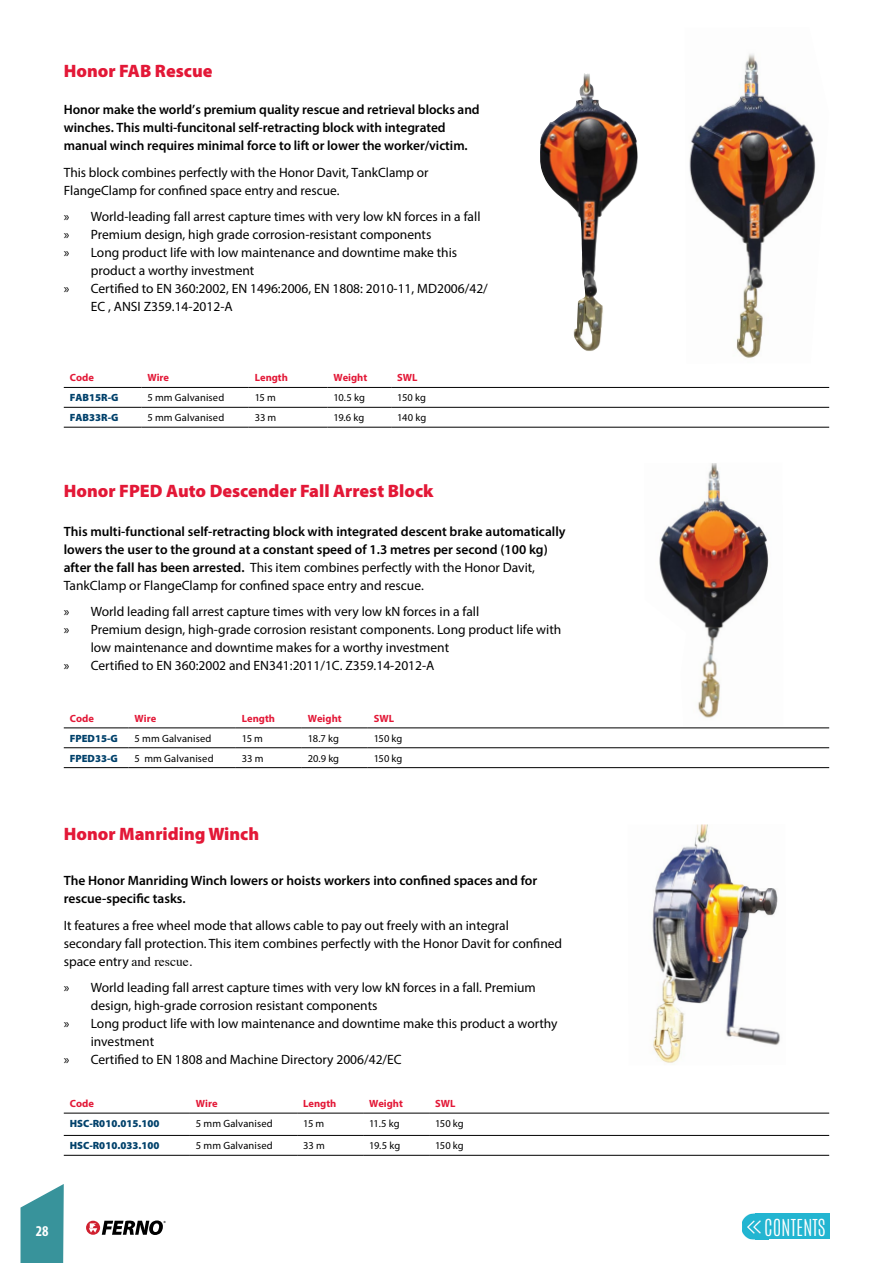
<style>
.page{position:relative;width:893px;height:1263px;background:#fff}
.page>*{position:absolute;margin:0;border:0;box-sizing:border-box;transform-origin:0 0}
.t1{font:100 19.8px "Antonio";color:#fff}
.t2{font:900 18px "Myriad Pro";color:#e31837}
.t3{font:700 condensed 15px "Myriad Pro";color:#fff}
.t4{font:13.5px/18px "Myriad Pro";color:#000}
.t5{font:600 13.5px/18px "Myriad Pro";color:#000}
.t6{font:10.5px "Myriad Pro";letter-spacing:.01em;color:#000}
.t7{font:700 10.5px "Myriad Pro";color:#e31837}
.t8{font:900 10.5px "Myriad Pro";color:#00416b}
.s1{font-weight:400}
.s2{font-family:"Times"}
</style>
<div class="page">
<div style="left:86px;top:1221px;width:14px;height:14px;background:#d0202f;border-radius:50%"></div>
<svg style="left:89px;top:1220px;width:77px;height:15px"></svg>
<svg style="left:21px;top:1184px;width:43px;height:79px;background:#57a4aa"></svg>
<div style="left:755px;top:1213px;width:75px;height:26px;background:#23b5d1"></div>
<img style="left:742px;top:1213px;width:13px;height:26px">
<img style="left:755px;top:1220px;width:6px;height:14px">
<img style="left:659px;top:463px;width:110px;height:255px">
<hr style="left:64px;top:728px;width:65px;height:1px;background:#000">
<hr style="left:129px;top:728px;width:107px;height:1px;background:#000">
<hr style="left:236px;top:728px;width:66px;height:1px;background:#000">
<hr style="left:302px;top:728px;width:66px;height:1px;background:#000">
<hr style="left:368px;top:728px;width:461px;height:1px;background:#000">
<hr style="left:64px;top:747px;width:65px;height:1px;background:#000">
<hr style="left:129px;top:747px;width:107px;height:1px;background:#000">
<hr style="left:236px;top:747px;width:66px;height:1px;background:#000">
<hr style="left:302px;top:747px;width:66px;height:1px;background:#000">
<hr style="left:368px;top:747px;width:461px;height:1px;background:#000">
<hr style="left:64px;top:767px;width:65px;height:1px;background:#000">
<hr style="left:129px;top:767px;width:107px;height:1px;background:#000">
<hr style="left:236px;top:767px;width:66px;height:1px;background:#000">
<hr style="left:302px;top:767px;width:66px;height:1px;background:#000">
<hr style="left:368px;top:767px;width:461px;height:1px;background:#000">
<hr style="left:64px;top:1113px;width:126px;height:1px;background:#000">
<hr style="left:190px;top:1113px;width:107px;height:1px;background:#000">
<hr style="left:297px;top:1113px;width:66px;height:1px;background:#000">
<hr style="left:363px;top:1113px;width:66px;height:1px;background:#000">
<hr style="left:429px;top:1113px;width:400px;height:1px;background:#000">
<hr style="left:64px;top:1135px;width:126px;height:1px;background:#000">
<hr style="left:190px;top:1135px;width:107px;height:1px;background:#000">
<hr style="left:297px;top:1135px;width:66px;height:1px;background:#000">
<hr style="left:363px;top:1135px;width:66px;height:1px;background:#000">
<hr style="left:429px;top:1135px;width:400px;height:1px;background:#000">
<hr style="left:64px;top:1155px;width:126px;height:1px;background:#000">
<hr style="left:190px;top:1155px;width:107px;height:1px;background:#000">
<hr style="left:297px;top:1155px;width:66px;height:1px;background:#000">
<hr style="left:363px;top:1155px;width:66px;height:1px;background:#000">
<hr style="left:429px;top:1155px;width:400px;height:1px;background:#000">
<img style="left:689px;top:54px;width:127px;height:304px">
<img style="left:540px;top:73px;width:98px;height:278px">
<hr style="left:64px;top:387px;width:77px;height:1px;background:#000">
<hr style="left:141px;top:387px;width:108px;height:1px;background:#000">
<hr style="left:249px;top:387px;width:78px;height:1px;background:#000">
<hr style="left:327px;top:387px;width:64px;height:1px;background:#000">
<hr style="left:391px;top:387px;width:438px;height:1px;background:#000">
<hr style="left:64px;top:407px;width:77px;height:1px;background:#000">
<hr style="left:141px;top:407px;width:108px;height:1px;background:#000">
<hr style="left:249px;top:407px;width:78px;height:1px;background:#000">
<hr style="left:327px;top:407px;width:64px;height:1px;background:#000">
<hr style="left:391px;top:407px;width:438px;height:1px;background:#000">
<hr style="left:64px;top:427px;width:77px;height:1px;background:#000">
<hr style="left:141px;top:427px;width:108px;height:1px;background:#000">
<hr style="left:249px;top:427px;width:78px;height:1px;background:#000">
<hr style="left:327px;top:427px;width:64px;height:1px;background:#000">
<hr style="left:391px;top:427px;width:438px;height:1px;background:#000">
<img style="left:652px;top:824px;width:128px;height:239px">
<h2 class="t2" style="left:64px;top:59px;width:150px">Honor FAB Rescue</h2>
<p class="t5" style="left:64px;top:100px;width:417px">Honor make the world’s premium quality rescue and retrieval blocks and winches. This multi-funcitonal self-retracting block with integrated manual winch requires minimal force to lift or lower the worker/victim.</p>
<p class="t4" style="left:64px;top:163px;width:366px">This block combines perfectly with the Honor Davit, TankClamp or<br>FlangeClamp for confined space entry and rescue.</p>
<p class="t4" style="left:64px;top:208px;width:418px">» World-leading fall arrest capture times with very low kN forces in a fall</p>
<p class="t4" style="left:64px;top:226px;width:369px">» Premium design, high grade corrosion-resistant components</p>
<p class="t4" style="left:64px;top:243px;width:395px">» Long product life with low maintenance and downtime make this</p>
<p class="t4" style="left:91px;top:261px;width:165px">product a worthy investment</p>
<p class="t4" style="left:64px;top:279px;width:426px">» Certified to EN 360:2002, EN 1496:2006, EN 1808: 2010-11, MD2006/42/</p>
<p class="t4" style="left:91px;top:297px;width:143px">EC , ANSI Z359.14-2012-A</p>
<p class="t7" style="left:70px;top:371px;width:26px">Code</p>
<p class="t7" style="left:147px;top:371px;width:23px">Wire</p>
<p class="t7" style="left:255px;top:371px;width:35px">Length</p>
<p class="t7" style="left:333px;top:371px;width:35px">Weight</p>
<p class="t7" style="left:397px;top:371px;width:22px">SWL</p>
<p class="t8" style="left:70px;top:391px;width:50px">FAB15R-G</p>
<p class="t6" style="left:147px;top:391px;width:78px">5 mm Galvanised</p>
<p class="t6" style="left:255px;top:391px;width:23px">15 m</p>
<p class="t6" style="left:333px;top:391px;width:33px">10.5 kg</p>
<p class="t6" style="left:397px;top:391px;width:30px">150 kg</p>
<p class="t8" style="left:70px;top:411px;width:50px">FAB33R-G</p>
<p class="t6" style="left:147px;top:411px;width:78px">5 mm Galvanised</p>
<p class="t6" style="left:255px;top:411px;width:23px">33 m</p>
<p class="t6" style="left:333px;top:411px;width:32px">19.6 kg</p>
<p class="t6" style="left:397px;top:411px;width:31px">140 kg</p>
<h2 class="t2" style="left:64px;top:479px;width:371px">Honor FPED Auto Descender Fall Arrest Block</h2>
<p class="t5" style="left:64px;top:522px;width:503px">This multi-functional self-retracting block with integrated descent brake automatically lowers the user to the ground at a constant speed of 1.3 metres per second (100 kg) after the fall has been arrested. <span class="s1">This item combines perfectly with the Honor Davit, TankClamp or FlangeClamp for confined space entry and rescue.</span></p>
<p class="t4" style="left:64px;top:602px;width:417px">» World leading fall arrest capture times with very low kN forces in a fall</p>
<p class="t4" style="left:64px;top:620px;width:499px">» Premium design, high-grade corrosion resistant components. Long product life with</p>
<p class="t4" style="left:91px;top:638px;width:360px">low maintenance and downtime makes for a worthy investment</p>
<p class="t4" style="left:64px;top:656px;width:372px">» Certified to EN 360:2002 and EN341:2011/1C. Z359.14-2012-A</p>
<p class="t7" style="left:70px;top:711px;width:26px">Code</p>
<p class="t7" style="left:135px;top:711px;width:23px">Wire</p>
<p class="t7" style="left:242px;top:711px;width:35px">Length</p>
<p class="t7" style="left:308px;top:711px;width:35px">Weight</p>
<p class="t7" style="left:374px;top:711px;width:22px">SWL</p>
<p class="t8" style="left:70px;top:731px;width:50px">FPED15-G</p>
<p class="t6" style="left:135px;top:732px;width:78px">5 mm Galvanised</p>
<p class="t6" style="left:242px;top:732px;width:23px">15 m</p>
<p class="t6" style="left:308px;top:732px;width:33px">18.7 kg</p>
<p class="t6" style="left:374px;top:732px;width:30px">150 kg</p>
<p class="t8" style="left:70px;top:751px;width:50px">FPED33-G</p>
<p class="t6" style="left:135px;top:752px;width:81px">5 mm Galvanised</p>
<p class="t6" style="left:242px;top:752px;width:23px">33 m</p>
<p class="t6" style="left:308px;top:752px;width:33px">20.9 kg</p>
<p class="t6" style="left:374px;top:752px;width:30px">150 kg</p>
<h2 class="t2" style="left:64px;top:822px;width:197px">Honor Manriding Winch</h2>
<p class="t5" style="left:64px;top:871px;width:475px">The Honor Manriding Winch lowers or hoists workers into confined spaces and for rescue-specific tasks.</p>
<p class="t4" style="left:64px;top:916px;width:500px">It features a free wheel mode that allows cable to pay out freely with an integral secondary fall protection. This item combines perfectly with the Honor Davit for confined space entry <span class="s2">and rescue.</span></p>
<p class="t4" style="left:64px;top:978px;width:474px">» World leading fall arrest capture times with very low kN forces in a fall. Premium</p>
<p class="t4" style="left:91px;top:996px;width:288px">design, high-grade corrosion resistant components</p>
<p class="t4" style="left:64px;top:1014px;width:495px">» Long product life with low maintenance and downtime make this product a worthy</p>
<p class="t4" style="left:91px;top:1032px;width:65px">investment</p>
<p class="t4" style="left:64px;top:1050px;width:339px">» Certified to EN 1808 and Machine Directory 2006/42/EC</p>
<p class="t7" style="left:70px;top:1097px;width:26px">Code</p>
<p class="t7" style="left:196px;top:1097px;width:23px">Wire</p>
<p class="t7" style="left:303px;top:1097px;width:35px">Length</p>
<p class="t7" style="left:369px;top:1097px;width:35px">Weight</p>
<p class="t7" style="left:435px;top:1097px;width:22px">SWL</p>
<p class="t8" style="left:70px;top:1116px;width:91px">HSC-R010.015.100</p>
<p class="t6" style="left:196px;top:1117px;width:78px">5 mm Galvanised</p>
<p class="t6" style="left:303px;top:1117px;width:23px">15 m</p>
<p class="t6" style="left:369px;top:1117px;width:32px">11.5 kg</p>
<p class="t6" style="left:435px;top:1117px;width:30px">150 kg</p>
<p class="t8" style="left:70px;top:1139px;width:91px">HSC-R010.033.100</p>
<p class="t6" style="left:196px;top:1139px;width:78px">5 mm Galvanised</p>
<p class="t6" style="left:303px;top:1139px;width:23px">33 m</p>
<p class="t6" style="left:369px;top:1139px;width:33px">19.5 kg</p>
<p class="t6" style="left:435px;top:1139px;width:30px">150 kg</p>
<p class="t3" style="left:36px;top:1221px;width:14px">28</p>
<h1 class="t1" style="left:764px;top:1213px;width:63px">CONTENTS</h1>
</div>
